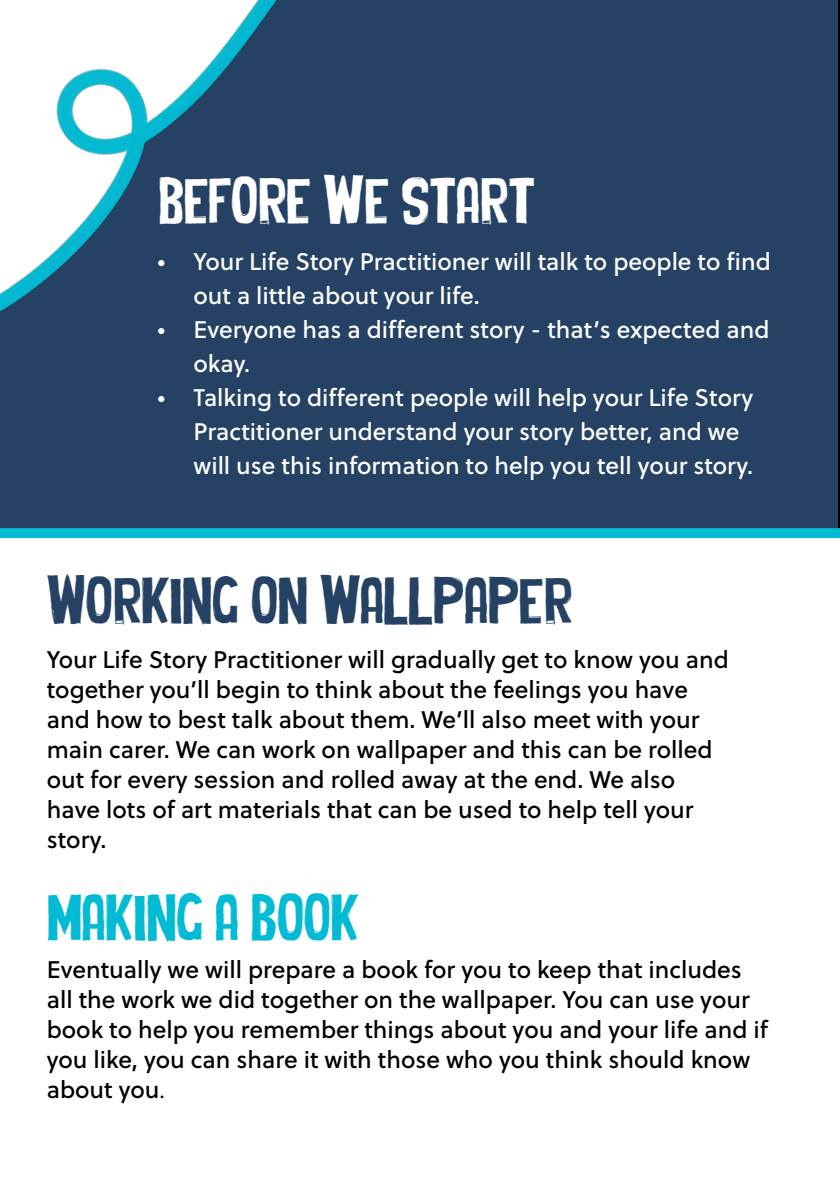
<style>
.page{position:relative;width:840px;height:1191px;background:#fff}
.page>*{position:absolute;margin:0;border:0;box-sizing:border-box;transform-origin:0 0}
.t1{font:30px "Cheap Potatoes";color:#254265}
.t2{font:30px "Cheap Potatoes";color:#fff}
.t3{font:30px "Cheap Potatoes";color:#00bbd3}
.t4{font:24px/30px "Soleil Bk";color:#000}
.t5{font:24px/34px "Soleil Bk";color:#fff}
.s1{font-family:"Minion Pro"}
</style>
<div class="page">
<div style="left:0;top:0;width:839px;height:528px;background:#254265"></div>
<div style="left:0;top:528px;width:839px;height:10px;background:#00bbd3"></div>
<img style="left:0;top:0;width:466px;height:314px">
<p class="t2" style="left:159px;top:185px;width:378px">BEFORE WE START</p>
<p class="t5" style="left:193px;top:243px;width:578px;text-indent:-36px">• Your Life Story Practitioner will talk to people to find out a little about your life.</p>
<p class="t5" style="left:193px;top:311px;width:577px;text-indent:-36px">• Everyone has a different story - that’s expected and okay.</p>
<p class="t5" style="left:193px;top:379px;width:561px;text-indent:-36px">• Talking to different people will help your Life Story<br>Practitioner understand your story better, and we will use this information to help you tell your story.</p>
<p class="t1" style="left:47px;top:585px;width:527px">WORKING ON WALLPAPER</p>
<p class="t4" style="left:47px;top:643px;width:683px">Your Life Story Practitioner will gradually get to know you and together you’ll begin to think about the feelings you have and how to best talk about them. We’ll also meet with your main carer. We can work on wallpaper and this can be rolled out for every session and rolled away at the end. We also have lots of art materials that can be used to help tell your story.</p>
<p class="t3" style="left:47px;top:902px;width:314px">MAKING A BOOK</p>
<p class="t4" style="left:47px;top:953px;width:722px">Eventually we will prepare a book for you to keep that includes all the work we did together on the wallpaper. You can use your book to help you remember things about you and your life and if you like, you can share it with those who you think should know about you<span class="s1">.</span></p>
</div>
